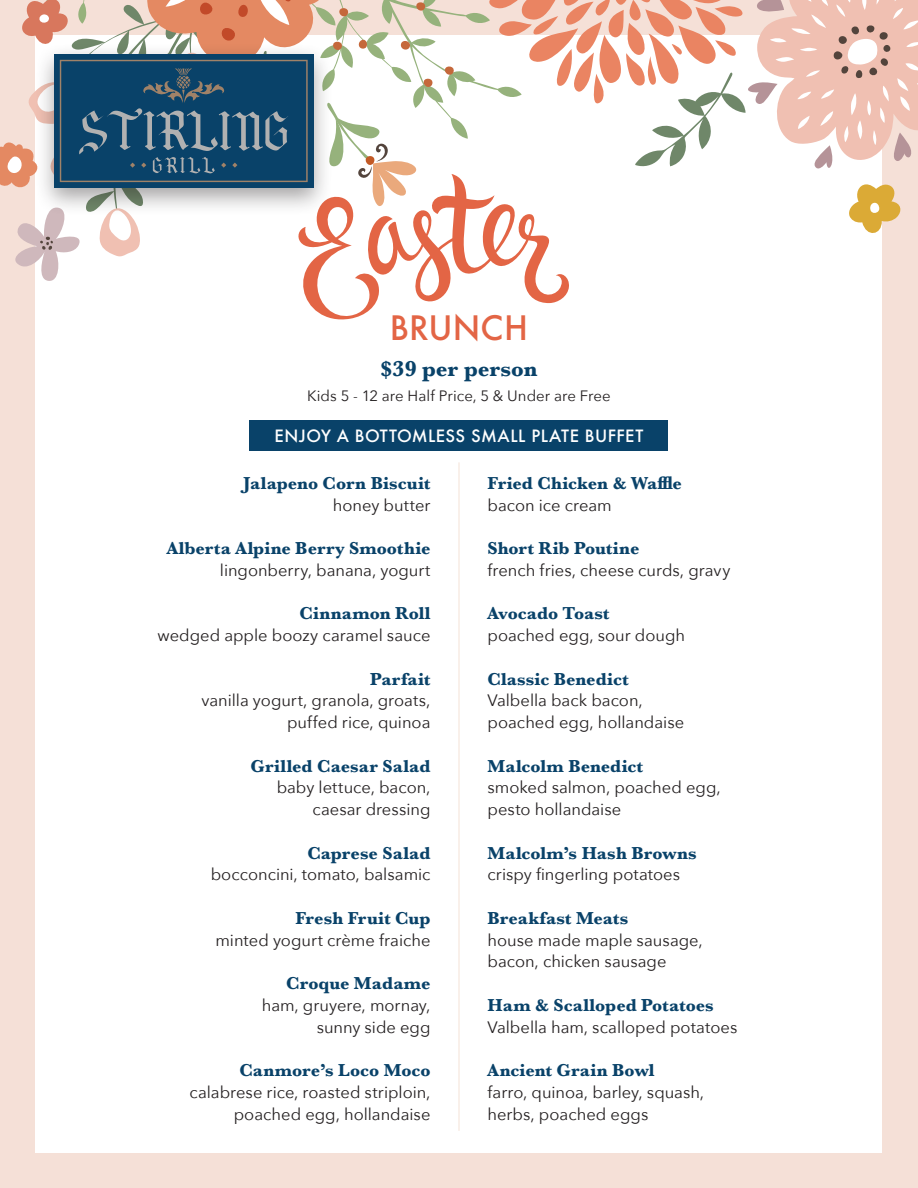
<style>
.page{position:relative;width:918px;height:1188px;background:#f5e0d7}
.page>*{position:absolute;margin:0;border:0;box-sizing:border-box;transform-origin:0 0}
.t1{font:500 32.7px "Futura";color:#e36545}
.t2{font:700 22.5px "Baskerville";color:#094269}
.t3{font:700 18px "Baskerville";letter-spacing:.005em;color:#094269}
.t4{font:16.5px/21.8px "Avenir Next";color:#231f20}
.t5{font:500 16.5px "Futura";letter-spacing:.025em;color:#fff}
.t6{font:15px "Avenir Next";color:#231f20}
</style>
<div class="page">
<div style="left:36px;top:35px;width:846px;height:1118px;background:#fff"></div>
<svg style="left:303px;top:282px;width:266px;height:38px"></svg>
<div style="left:250px;top:420px;width:418px;height:31px;background:#094269"></div>
<svg style="left:0;top:0;width:918px;height:282px"></svg>
<hr style="left:459px;top:462px;width:1px;height:669px;background:#f4e2d7">
<h1 class="t1" style="left:390px;top:306px;width:140px">BRUNCH</h1>
<h2 class="t2" style="left:380px;top:353px;width:158px">$39 per person</h2>
<p class="t6" style="left:307px;top:383px;width:305px">Kids 5 - 12 are Half Price, 5 &amp; Under are Free</p>
<p class="t5" style="left:275px;top:424px;width:370px">ENJOY A BOTTOMLESS SMALL PLATE BUFFET</p>
<p class="t3" style="left:244px;top:470px;width:188px">Jalapeno Corn Biscuit</p>
<p class="t4" style="left:333px;top:493px;width:99px">honey butter</p>
<p class="t3" style="left:167px;top:536px;width:265px">Alberta Alpine Berry Smoothie</p>
<p class="t4" style="left:220px;top:558px;width:212px">lingonberry, banana, yogurt</p>
<p class="t3" style="left:300px;top:601px;width:133px">Cinnamon Roll</p>
<p class="t4" style="left:158px;top:624px;width:275px">wedged apple boozy caramel sauce</p>
<p class="t3" style="left:370px;top:666px;width:62px">Parfait</p>
<p class="t4" style="left:201px;top:689px;width:231px;text-align:right">vanilla yogurt, granola, groats, puffed rice, quinoa</p>
<p class="t3" style="left:251px;top:753px;width:181px">Grilled Caesar Salad</p>
<p class="t4" style="left:277px;top:776px;width:155px;text-align:right">baby lettuce, bacon, caesar dressing</p>
<p class="t3" style="left:307px;top:840px;width:125px">Caprese Salad</p>
<p class="t4" style="left:211px;top:863px;width:221px">bocconcini, tomato, balsamic</p>
<p class="t3" style="left:295px;top:905px;width:137px">Fresh Fruit Cup</p>
<p class="t4" style="left:215px;top:928px;width:217px">minted yogurt crème fraiche</p>
<p class="t3" style="left:286px;top:971px;width:146px">Croque Madame</p>
<p class="t4" style="left:262px;top:993px;width:170px;text-align:right">ham, gruyere, mornay, sunny side egg</p>
<p class="t3" style="left:239px;top:1058px;width:193px">Canmore’s Loco Moco</p>
<p class="t4" style="left:189px;top:1080px;width:242px;text-align:right">calabrese rice, roasted striploin, poached egg, hollandaise</p>
<p class="t3" style="left:488px;top:470px;width:196px">Fried Chicken &amp; Waffle</p>
<p class="t4" style="left:488px;top:493px;width:126px">bacon ice cream</p>
<p class="t3" style="left:488px;top:536px;width:153px">Short Rib Poutine</p>
<p class="t4" style="left:488px;top:558px;width:244px">french fries, cheese curds, gravy</p>
<p class="t3" style="left:488px;top:601px;width:123px">Avocado Toast</p>
<p class="t4" style="left:488px;top:624px;width:199px">poached egg, sour dough</p>
<p class="t3" style="left:488px;top:666px;width:143px">Classic Benedict</p>
<p class="t4" style="left:488px;top:689px;width:198px">Valbella back bacon, poached egg, hollandaise</p>
<p class="t3" style="left:488px;top:753px;width:157px">Malcolm Benedict</p>
<p class="t4" style="left:488px;top:776px;width:235px">smoked salmon, poached egg, pesto hollandaise</p>
<p class="t3" style="left:488px;top:840px;width:211px">Malcolm’s Hash Browns</p>
<p class="t4" style="left:488px;top:863px;width:194px">crispy fingerling potatoes</p>
<p class="t3" style="left:488px;top:905px;width:142px">Breakfast Meats</p>
<p class="t4" style="left:488px;top:928px;width:217px">house made maple sausage, bacon, chicken sausage</p>
<p class="t3" style="left:488px;top:992px;width:228px">Ham &amp; Scalloped Potatoes</p>
<p class="t4" style="left:488px;top:1015px;width:251px">Valbella ham, scalloped potatoes</p>
<p class="t3" style="left:488px;top:1058px;width:168px">Ancient Grain Bowl</p>
<p class="t4" style="left:488px;top:1080px;width:218px">farro, quinoa, barley, squash, herbs, poached eggs</p>
</div>
